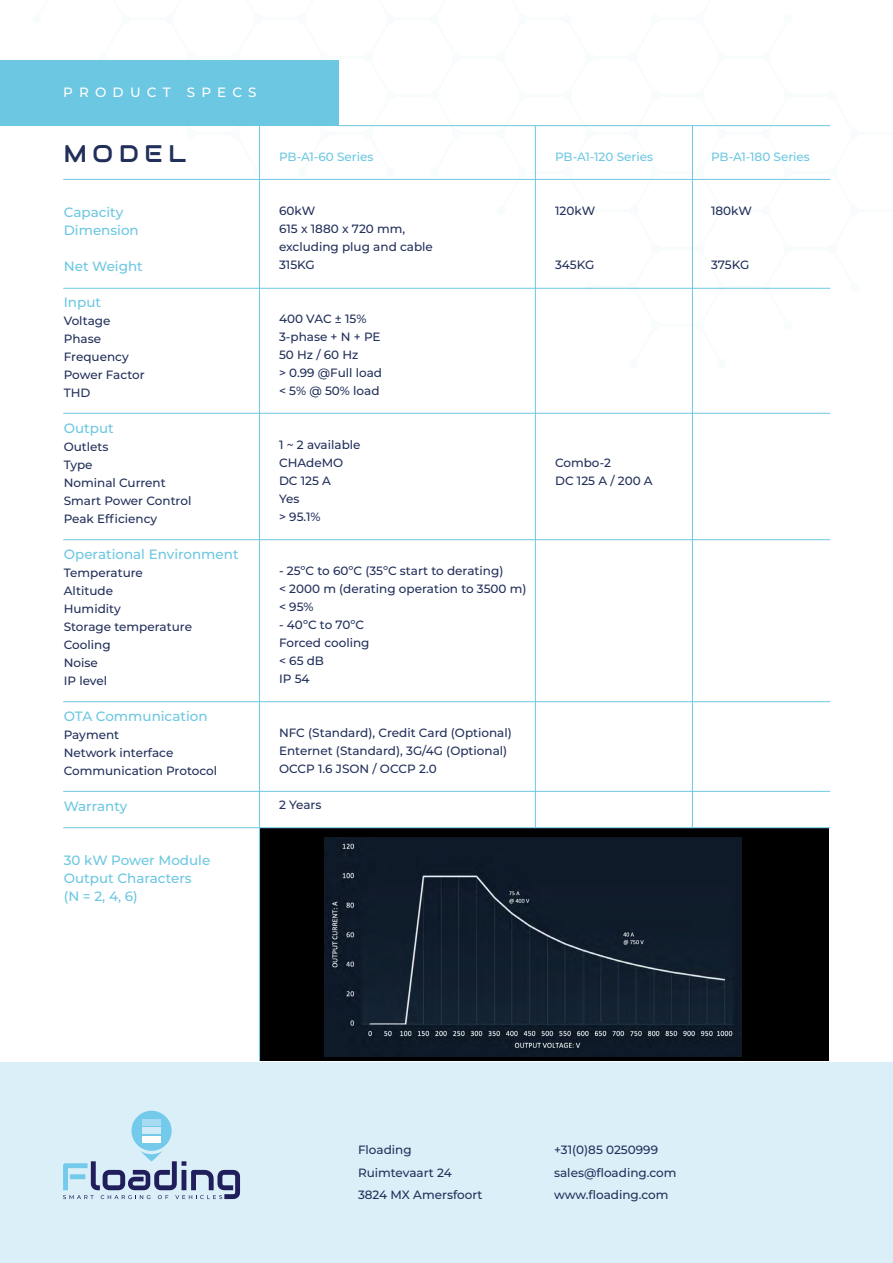
<style>
.page{position:relative;width:893px;height:1263px;background:#fff}
.page>*{position:absolute;margin:0;border:0;box-sizing:border-box;transform-origin:0 0}
.t1{font:24px "Audiowide";letter-spacing:.24em;color:#212f5a}
.t2{font:500 13.5px/18px "Montserrat";color:#6cc7e2}
.t3{font:500 13.5px "Montserrat";letter-spacing:.46em;color:#fff}
.t4{font:500 12px/18px "Montserrat";color:#212f5a}
.t5{font:500 12px "Montserrat";color:#6cc7e2}
</style>
<div class="page">
<hr style="left:125px;top:18px;width:44px;height:2px;background:#73c9e9">
<svg style="left:98px;top:18px;width:32px;height:43px"></svg>
<hr style="left:258px;top:18px;width:44px;height:2px;background:#73c9e9">
<hr style="left:390px;top:18px;width:45px;height:2px;background:#73c9e9">
<hr style="left:523px;top:18px;width:44px;height:2px;background:#73c9e9">
<hr style="left:656px;top:18px;width:44px;height:2px;background:#73c9e9">
<hr style="left:191px;top:56px;width:45px;height:2px;background:#73c9e9">
<svg style="left:164px;top:18px;width:33px;height:43px"></svg>
<hr style="left:324px;top:56px;width:44px;height:2px;background:#73c9e9">
<hr style="left:390px;top:95px;width:45px;height:2px;background:#73c9e9">
<hr style="left:457px;top:56px;width:44px;height:2px;background:#73c9e9">
<hr style="left:523px;top:95px;width:44px;height:2px;background:#73c9e9">
<hr style="left:589px;top:56px;width:44px;height:2px;background:#73c9e9">
<hr style="left:656px;top:95px;width:44px;height:2px;background:#73c9e9">
<hr style="left:722px;top:56px;width:44px;height:2px;background:#73c9e9">
<hr style="left:788px;top:95px;width:44px;height:2px;background:#73c9e9">
<svg style="left:230px;top:18px;width:33px;height:158px"></svg>
<hr style="left:191px;top:133px;width:45px;height:2px;background:#73c9e9">
<div style="left:187px;top:129px;width:9px;height:9px;background:#f8fcfd;border-radius:50%"></div>
<svg style="left:363px;top:18px;width:33px;height:109px"></svg>
<hr style="left:324px;top:133px;width:44px;height:2px;background:#73c9e9">
<svg style="left:297px;top:18px;width:32px;height:117px"></svg>
<hr style="left:457px;top:133px;width:44px;height:2px;background:#73c9e9">
<svg style="left:429px;top:18px;width:33px;height:117px"></svg>
<hr style="left:523px;top:171px;width:44px;height:2px;background:#73c9e9">
<svg style="left:496px;top:18px;width:32px;height:161px"></svg>
<hr style="left:589px;top:133px;width:44px;height:2px;background:#73c9e9">
<svg style="left:562px;top:18px;width:33px;height:161px"></svg>
<hr style="left:656px;top:171px;width:44px;height:2px;background:#73c9e9">
<hr style="left:722px;top:133px;width:44px;height:2px;background:#73c9e9">
<hr style="left:788px;top:171px;width:44px;height:2px;background:#73c9e9">
<hr style="left:854px;top:133px;width:39px;height:2px;background:#73c9e9">
<hr style="left:589px;top:209px;width:44px;height:2px;background:#73c9e9">
<div style="left:585px;top:206px;width:9px;height:9px;background:#f8fcfd;border-radius:50%"></div>
<hr style="left:656px;top:248px;width:44px;height:2px;background:#73c9e9">
<hr style="left:722px;top:209px;width:44px;height:2px;background:#73c9e9">
<hr style="left:788px;top:248px;width:44px;height:2px;background:#73c9e9">
<hr style="left:854px;top:209px;width:39px;height:2px;background:#73c9e9">
<svg style="left:827px;top:95px;width:33px;height:194px"></svg>
<hr style="left:589px;top:286px;width:44px;height:2px;background:#73c9e9">
<svg style="left:585px;top:282px;width:9px;height:10px"></svg>
<hr style="left:656px;top:324px;width:44px;height:2px;background:#73c9e9">
<svg style="left:628px;top:18px;width:33px;height:308px"></svg>
<svg style="left:761px;top:56px;width:32px;height:232px"></svg>
<hr style="left:722px;top:286px;width:44px;height:2px;background:#73c9e9">
<svg style="left:694px;top:18px;width:33px;height:308px"></svg>
<div style="left:260px;top:828px;width:569px;height:233px;background:#000"></div>
<img style="left:324px;top:837px;width:417px;height:219px">
<div style="left:0;top:1062px;width:893px;height:201px;background:#dbeff8"></div>
<div style="left:131px;top:1111px;width:41px;height:40px;background:#73caea;border-radius:50%"></div>
<svg style="left:63px;top:1151px;width:177px;height:48px"></svg>
<div style="left:142px;top:1127px;width:19px;height:7px;background:#d0ebf8"></div>
<div style="left:142px;top:1119px;width:19px;height:7px;background:#a6dbf2"></div>
<div style="left:142px;top:1136px;width:19px;height:7px;background:#fff"></div>
<hr style="left:63px;top:179px;width:767px;height:1px;background:#6cc7e2">
<hr style="left:63px;top:288px;width:767px;height:1px;background:#6cc7e2">
<hr style="left:63px;top:413px;width:767px;height:1px;background:#6cc7e2">
<hr style="left:63px;top:539px;width:767px;height:1px;background:#6cc7e2">
<hr style="left:63px;top:701px;width:767px;height:1px;background:#6cc7e2">
<hr style="left:63px;top:791px;width:767px;height:1px;background:#6cc7e2">
<hr style="left:535px;top:125px;width:1px;height:703px;background:#6cc7e2">
<hr style="left:63px;top:827px;width:767px;height:1px;background:#6cc7e2">
<hr style="left:692px;top:125px;width:1px;height:703px;background:#6cc7e2">
<hr style="left:338px;top:125px;width:492px;height:1px;background:#6cc7e2">
<hr style="left:259px;top:125px;width:1px;height:936px;background:#6cc7e2">
<div style="left:0;top:61px;width:339px;height:65px;background:#6cc7e2"></div>
<p class="t3" style="left:63px;top:83px;width:195px">PRODUCT SPECS</p>
<h1 class="t1" style="left:64px;top:138px;width:124px">MODEL</h1>
<p class="t2" style="left:64px;top:202px;width:76px">Capacity<br>Dimension</p>
<p class="t2" style="left:64px;top:256px;width:81px">Net Weight</p>
<p class="t2" style="left:64px;top:292px;width:39px">Input</p>
<p class="t4" style="left:64px;top:311px;width:82px">Voltage<br>Phase<br>Frequency<br>Power Factor<br>THD</p>
<p class="t2" style="left:64px;top:418px;width:52px">Output</p>
<p class="t4" style="left:64px;top:437px;width:129px">Outlets<br>Type<br>Nominal Current<br>Smart Power Control<br>Peak Efficiency</p>
<p class="t2" style="left:64px;top:544px;width:176px">Operational Environment</p>
<p class="t4" style="left:64px;top:563px;width:130px">Temperature<br>Altitude<br>Humidity<br>Storage temperature<br>Cooling<br>Noise<br>IP level</p>
<p class="t2" style="left:64px;top:706px;width:145px">OTA Communication</p>
<p class="t4" style="left:64px;top:725px;width:155px">Payment<br>Network interface<br>Communication Protocol</p>
<p class="t2" style="left:64px;top:796px;width:65px">Warranty</p>
<p class="t2" style="left:64px;top:850px;width:148px">30 kW Power Module<br>Output Characters (N = 2, 4, 6)</p>
<p class="t5" style="left:279px;top:149px;width:96px">PB-A1-60 Series</p>
<p class="t5" style="left:555px;top:149px;width:99px">PB-A1-120 Series</p>
<p class="t5" style="left:711px;top:149px;width:100px">PB-A1-180 Series</p>
<p class="t4" style="left:279px;top:202px;width:38px">60kW</p>
<p class="t4" style="left:555px;top:202px;width:42px">120kW</p>
<p class="t4" style="left:711px;top:202px;width:42px">180kW</p>
<p class="t4" style="left:279px;top:220px;width:155px">615 x 1880 x 720 mm, excluding plug and cable<br>315KG</p>
<p class="t4" style="left:555px;top:256px;width:41px">345KG</p>
<p class="t4" style="left:711px;top:256px;width:40px">375KG</p>
<p class="t4" style="left:279px;top:310px;width:105px">400 VAC ± 15%<br>3-phase + N + PE<br>50 Hz / 60 Hz<br>&gt; 0.99 @Full load &lt; 5% @ 50% load</p>
<p class="t4" style="left:279px;top:436px;width:83px">1 ~ 2 available<br>CHAdeMO</p>
<p class="t4" style="left:555px;top:454px;width:57px">Combo-2</p>
<p class="t4" style="left:279px;top:472px;width:54px">DC 125 A</p>
<p class="t4" style="left:555px;top:472px;width:99px">DC 125 A / 200 A</p>
<p class="t4" style="left:279px;top:490px;width:43px">Yes<br>&gt; 95.1%</p>
<p class="t4" style="left:279px;top:562px;width:249px">- 25ºC to 60ºC (35ºC start to derating)<br>&lt; 2000 m (derating operation to 3500 m) &lt; 95%</p>
<p class="t4" style="left:279px;top:616px;width:92px">- 40ºC to 70ºC<br>Forced cooling &lt; 65 dB<br>IP 54</p>
<p class="t4" style="left:279px;top:724px;width:234px">NFC (Standard), Credit Card (Optional)<br>Enternet (Standard), 3G/4G (Optional)<br>OCCP 1.6 JSON / OCCP 2.0</p>
<p class="t4" style="left:279px;top:796px;width:44px">2 Years</p>
<p class="t4" style="left:358px;top:1138px;width:126px;line-height:22.5px">Floading<br>Ruimtevaart 24<br>3824 MX Amersfoort</p>
<p class="t4" style="left:554px;top:1138px;width:124px;line-height:22.5px">+31(0)85 0250999 sales@floading.com www.floading.com</p>
</div>
